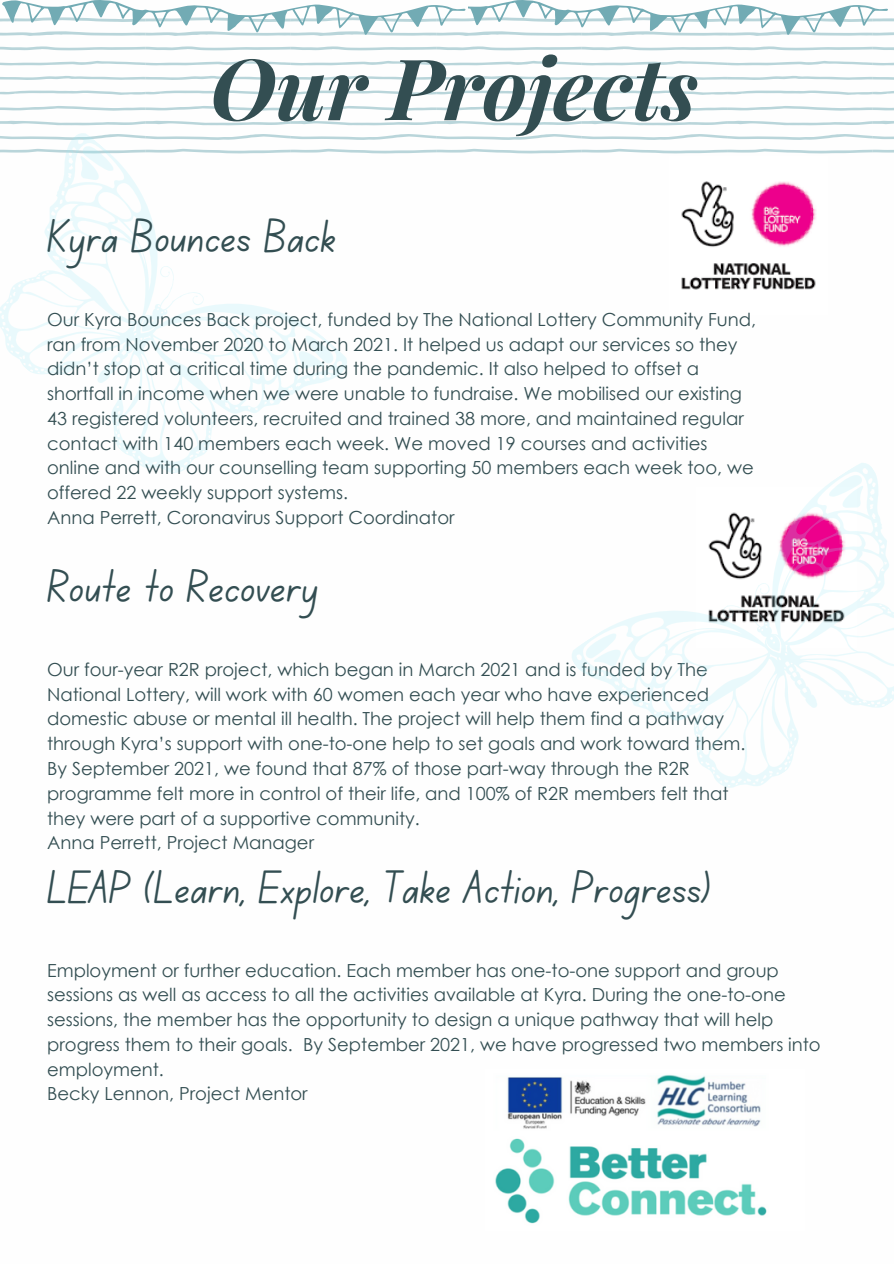
<style>
.page{position:relative;width:894px;height:1264px;background:#fff}
.page>*{position:absolute;margin:0;border:0;box-sizing:border-box;transform-origin:0 0}
.t1{font:italic 700 84.75px "Playfair Display";color:#334e52}
.t2{font:47.25px "Canva School Font";color:#334e52}
.t3{font:18px/24.8px "Century Gothic";color:#334e52}
</style>
<div class="page">
<svg style="left:0;top:46px;width:893px;height:4px"></svg>
<svg style="left:0;top:121px;width:893px;height:4px"></svg>
<svg style="left:0;top:61px;width:893px;height:4px"></svg>
<svg style="left:0;top:106px;width:893px;height:5px"></svg>
<svg style="left:0;top:76px;width:893px;height:4px"></svg>
<svg style="left:0;top:90px;width:893px;height:5px"></svg>
<svg style="left:0;top:0;width:893px;height:36px"></svg>
<img style="left:681px;top:193px;width:135px;height:97px">
<svg style="left:0;top:133px;width:347px;height:340px"></svg>
<svg style="left:291px;top:329px;width:49px;height:60px"></svg>
<svg style="left:0;top:134px;width:893px;height:59px"></svg>
<svg style="left:572px;top:463px;width:321px;height:325px"></svg>
<svg style="left:822px;top:469px;width:53px;height:47px"></svg>
<svg style="left:578px;top:627px;width:54px;height:66px"></svg>
<img style="left:495px;top:1075px;width:272px;height:149px">
<h1 class="t1" style="left:210px;top:28px;width:489px">Our Projects</h1>
<h2 class="t2" style="left:47px;top:216px;width:290px">Kyra Bounces Back</h2>
<p class="t3" style="left:47px;top:306px;width:710px">Our Kyra Bounces Back project, funded by The National Lottery Community Fund, ran from November 2020 to March 2021. It helped us adapt our services so they didn’t stop at a critical time during the pandemic. It also helped to offset a shortfall in income when we were unable to fundraise. We mobilised our existing 43 registered volunteers, recruited and trained 38 more, and maintained regular contact with 140 members each week. We moved 19 courses and activities online and with our counselling team supporting 50 members each week too, we offered 22 weekly support systems.<br>Anna Perrett, Coronavirus Support Coordinator</p>
<h2 class="t2" style="left:47px;top:566px;width:273px">Route to Recovery</h2>
<p class="t3" style="left:47px;top:656px;width:699px">Our four-year R2R project, which began in March 2021 and is funded by The National Lottery, will work with 60 women each year who have experienced domestic abuse or mental ill health. The project will help them find a pathway through Kyra’s support with one-to-one help to set goals and work toward them.<br>By September 2021, we found that 87% of those part-way through the R2R programme felt more in control of their life, and 100% of R2R members felt that they were part of a supportive community.<br>Anna Perrett, Project Manager</p>
<h2 class="t2" style="left:47px;top:866px;width:666px">LEAP (Learn, Explore, Take Action, Progress)</h2>
<p class="t3" style="left:47px;top:957px;width:774px">Employment or further education. Each member has one-to-one support and group sessions as well as access to all the activities available at Kyra. During the one-to-one sessions, the member has the opportunity to design a unique pathway that will help progress them to their goals. By September 2021, we have progressed two members into employment.<br>Becky Lennon, Project Mentor</p>
</div>
